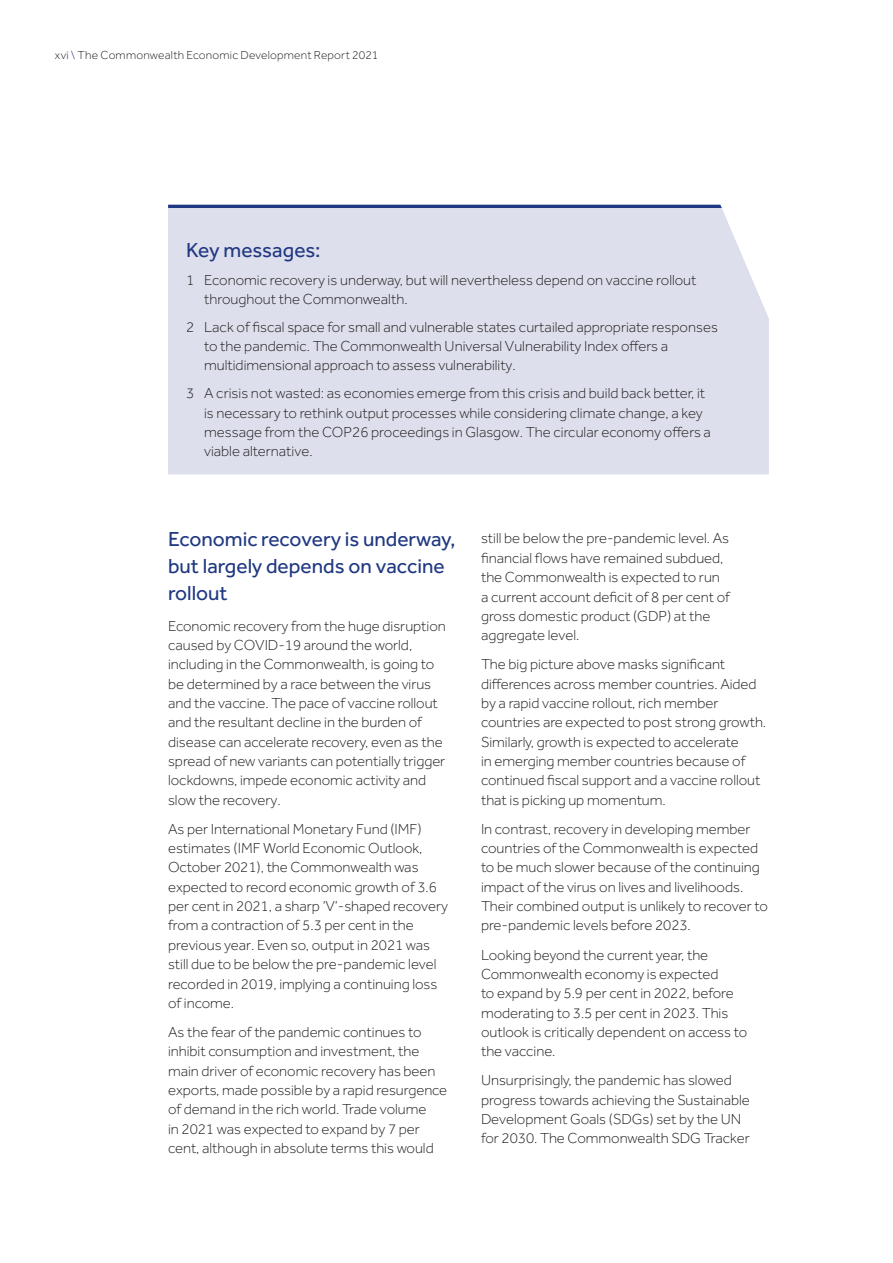
<style>
.page{position:relative;width:893px;height:1263px;background:#fff}
.page>*{position:absolute;margin:0;border:0;box-sizing:border-box;transform-origin:0 0}
.t1{font:21px/27px "Effra";color:#203882}
.t2{font:300 15px/19.4px "Effra";color:#231f20}
.t3{font:300 12px "Effra";letter-spacing:.015em;color:#231f20}
.s1{color:#203882}
</style>
<div class="page">
<div style="left:168px;top:208px;width:601px;height:266px;background:#dedfec"></div>
<hr style="left:168px;top:205px;width:554px;height:3px;background:#203882">
<p class="t3" style="left:55px;top:48px;width:325px">xvi <span class="s1">\</span> The Commonwealth Economic Development Report 2021</p>
<h1 class="t1" style="left:186px;top:236px;width:136px">Key messages:</h1>
<p class="t2" style="left:204px;top:270px;width:494px;text-indent:-18px">1 Economic recovery is underway, but will nevertheless depend on vaccine rollout throughout the Commonwealth.</p>
<p class="t2" style="left:204px;top:317px;width:515px;text-indent:-18px">2 Lack of fiscal space for small and vulnerable states curtailed appropriate responses to the pandemic. The Commonwealth Universal Vulnerability Index offers a multidimensional approach to assess vulnerability.</p>
<p class="t2" style="left:204px;top:384px;width:508px;text-indent:-18px">3 A crisis not wasted: as economies emerge from this crisis and build back better, it is necessary to rethink output processes while considering climate change, a key message from the COP26 proceedings in Glasgow. The circular economy offers a viable alternative.</p>
<h1 class="t1" style="left:168px;top:525px;width:289px">Economic recovery is underway, but largely depends on vaccine rollout</h1>
<p class="t2" style="left:168px;top:616px;width:279px">Economic recovery from the huge disruption caused by COVID-19 around the world, including in the Commonwealth, is going to be determined by a race between the virus and the vaccine. The pace of vaccine rollout and the resultant decline in the burden of disease can accelerate recovery, even as the spread of new variants can potentially trigger lockdowns, impede economic activity and slow the recovery.</p>
<p class="t2" style="left:168px;top:819px;width:282px">As per International Monetary Fund (IMF) estimates (IMF World Economic Outlook, October 2021), the Commonwealth was expected to record economic growth of 3.6 per cent in 2021, a sharp ‘V’-shaped recovery from a contraction of 5.3 per cent in the previous year. Even so, output in 2021 was still due to be below the pre-pandemic level recorded in 2019, implying a continuing loss of income.</p>
<p class="t2" style="left:168px;top:1022px;width:281px">As the fear of the pandemic continues to inhibit consumption and investment, the main driver of economic recovery has been exports, made possible by a rapid resurgence of demand in the rich world. Trade volume<br>in 2021 was expected to expand by 7 per cent, although in absolute terms this would</p>
<p class="t2" style="left:481px;top:529px;width:250px">still be below the pre-pandemic level. As financial flows have remained subdued, the Commonwealth is expected to run a current account deficit of 8 per cent of gross domestic product (GDP) at the aggregate level.</p>
<p class="t2" style="left:481px;top:654px;width:287px">The big picture above masks significant differences across member countries. Aided by a rapid vaccine rollout, rich member countries are expected to post strong growth.<br>Similarly, growth is expected to accelerate<br>in emerging member countries because of continued fiscal support and a vaccine rollout that is picking up momentum.</p>
<p class="t2" style="left:481px;top:819px;width:288px">In contrast, recovery in developing member countries of the Commonwealth is expected to be much slower because of the continuing impact of the virus on lives and livelihoods.<br>Their combined output is unlikely to recover to pre-pandemic levels before 2023.</p>
<p class="t2" style="left:481px;top:945px;width:268px">Looking beyond the current year, the Commonwealth economy is expected<br>to expand by 5.9 per cent in 2022, before moderating to 3.5 per cent in 2023. This outlook is critically dependent on access to the vaccine.</p>
<p class="t2" style="left:481px;top:1070px;width:270px">Unsurprisingly, the pandemic has slowed progress towards achieving the Sustainable Development Goals (SDGs) set by the UN for 2030. The Commonwealth SDG Tracker</p>
</div>
